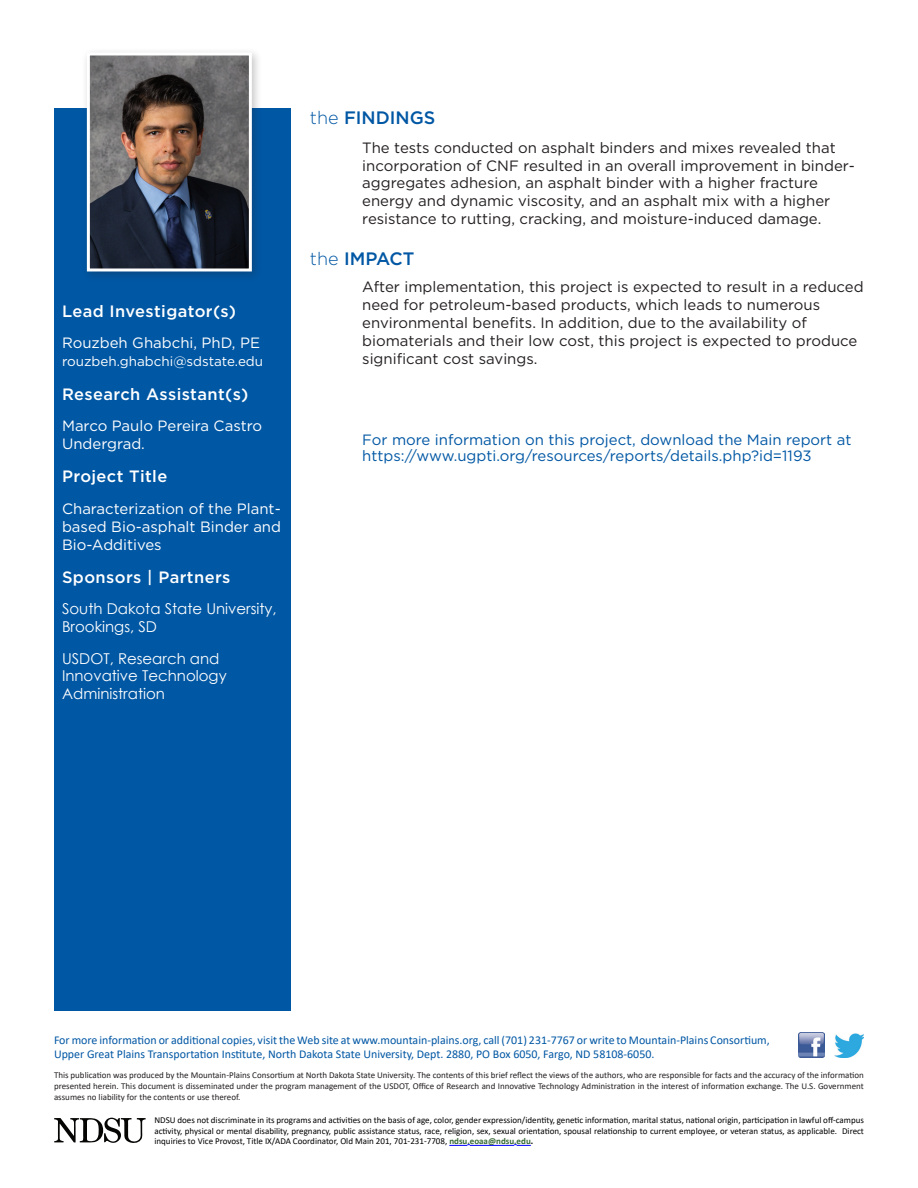
<style>
.page{position:relative;width:918px;height:1188px;background:#fff}
.page>*{position:absolute;margin:0;border:0;box-sizing:border-box;transform-origin:0 0}
.t1{font:500 18px "Gotham";color:#0057a4}
.t2{font:500 16.5px "Gotham";letter-spacing:.025em;color:#fff}
.t3{font:15px/18px "Gotham";color:#231f20}
.t4{font:15px/18px "Gotham";color:#fff}
.t5{font:15px/16.5px "Gotham";color:#0057a4}
.t6{font:15px/18px "Century Gothic";color:#fff}
.t7{font:13.5px "Gotham";color:#fff}
.t8{font:12px/14.4px "Calibri";color:#0057a4}
.t9{font:9px/10.8px "Calibri";color:#000;text-align:justify}
.t10{font:9px/10.8px "Calibri";color:#231f20;text-align:justify}
.s1{font-weight:300}
.s2{font-weight:700;color:#363}
.s3{font-weight:700}
</style>
<div class="page">
<div style="left:54px;top:108px;width:236px;height:903px;background:#0057a4"></div>
<div style="left:81px;top:47px;width:182px;height:235px;background:#231f20;opacity:.25"></div>
<img style="left:91px;top:57px;width:157px;height:210px">
<div style="left:87px;top:53px;width:165px;height:218px;border:3px solid #fff"></div>
<img style="left:798px;top:1032px;width:26px;height:26px">
<img style="left:834px;top:1033px;width:30px;height:25px">
<svg style="left:54px;top:1118px;width:92px;height:25px"></svg>
<svg style="left:449px;top:1144px;width:21px;height:2px"></svg>
<hr style="left:470px;top:1145px;width:44px;height:1px;background:#00f">
<svg style="left:514px;top:1144px;width:17px;height:2px"></svg>
<h1 class="t2" style="left:62px;top:300px;width:176px">Lead Investigator(s)</h1>
<p class="t4" style="left:62px;top:334px;width:200px">Rouzbeh Ghabchi, PhD, PE</p>
<p class="t7" style="left:62px;top:353px;width:203px">rouzbeh.ghabchi@sdstate.edu</p>
<h1 class="t2" style="left:62px;top:383px;width:188px">Research Assistant(s)</h1>
<p class="t4" style="left:62px;top:416px;width:202px">Marco Paulo Pereira Castro<br>Undergrad.</p>
<h1 class="t2" style="left:62px;top:466px;width:107px">Project Title</h1>
<p class="t4" style="left:62px;top:499px;width:221px;text-align:justify">Characterization of the Plant&shy;based Bio-asphalt Binder and Bio-Additives</p>
<h1 class="t2" style="left:62px;top:566px;width:170px">Sponsors | Partners</h1>
<p class="t6" style="left:62px;top:600px;width:216px">South Dakota State University,<br>Brookings, SD</p>
<p class="t6" style="left:62px;top:649px;width:166px">USDOT, Research and<br>Innovative Technology<br>Administration</p>
<h1 class="t1" style="left:310px;top:106px;width:127px"><span class="s1">the</span> FINDINGS</h1>
<p class="t3" style="left:362px;top:138px;width:494px">The tests conducted on asphalt binders and mixes revealed that incorporation of CNF resulted in an overall improvement in binder&shy;aggregates adhesion, an asphalt binder with a higher fracture energy and dynamic viscosity, and an asphalt mix with a higher resistance to rutting, cracking, and moisture-induced damage.</p>
<h1 class="t1" style="left:310px;top:247px;width:106px"><span class="s1">the</span> IMPACT</h1>
<p class="t3" style="left:362px;top:278px;width:503px">After implementation, this project is expected to result in a reduced need for petroleum-based products, which leads to numerous environmental benefits. In addition, due to the availability of biomaterials and their low cost, this project is expected to produce significant cost savings.</p>
<p class="t5" style="left:362px;top:431px;width:491px">For more information on this project, download the Main report at https://www.ugpti.org/resources/reports/details.php?id=1193</p>
<p class="t8" style="left:54px;top:1032px;width:717px">For more information or additional copies, visit the Web site at www.mountain-plains.org, call (701) 231-7767 or write to Mountain-Plains Consortium,<br>Upper Great Plains Transportation Institute, North Dakota State University, Dept. 2880, PO Box 6050, Fargo, ND 58108-6050.</p>
<p class="t10" style="left:54px;top:1070px;width:811px">This publication was produced by the Mountain-Plains Consortium at North Dakota State University. The contents of this brief reflect the views of the authors, who are responsible for facts and the accuracy of the information presented herein. This document is disseminated under the program management of the USDOT, Office of Research and Innovative Technology Administration in the interest of information exchange. The U.S. Government assumes no liability for the contents or use thereof.</p>
<p class="t9" style="left:154px;top:1114px;width:711px">NDSU does not discriminate in its programs and activities on the basis of age, color, gender expression/identity, genetic information, marital status, national origin, participation in lawful off-campus activity, physical or mental disability, pregnancy, public assistance status, race, religion, sex, sexual orientation, spousal relationship to current employee, or veteran status, as applicable. Direct inquiries to Vice Provost, Title IX/ADA Coordinator, Old Main 201, 701-231-7708, <span class="s2">ndsu.eoaa@ndsu.edu</span><span class="s3">.</span></p>
</div>
